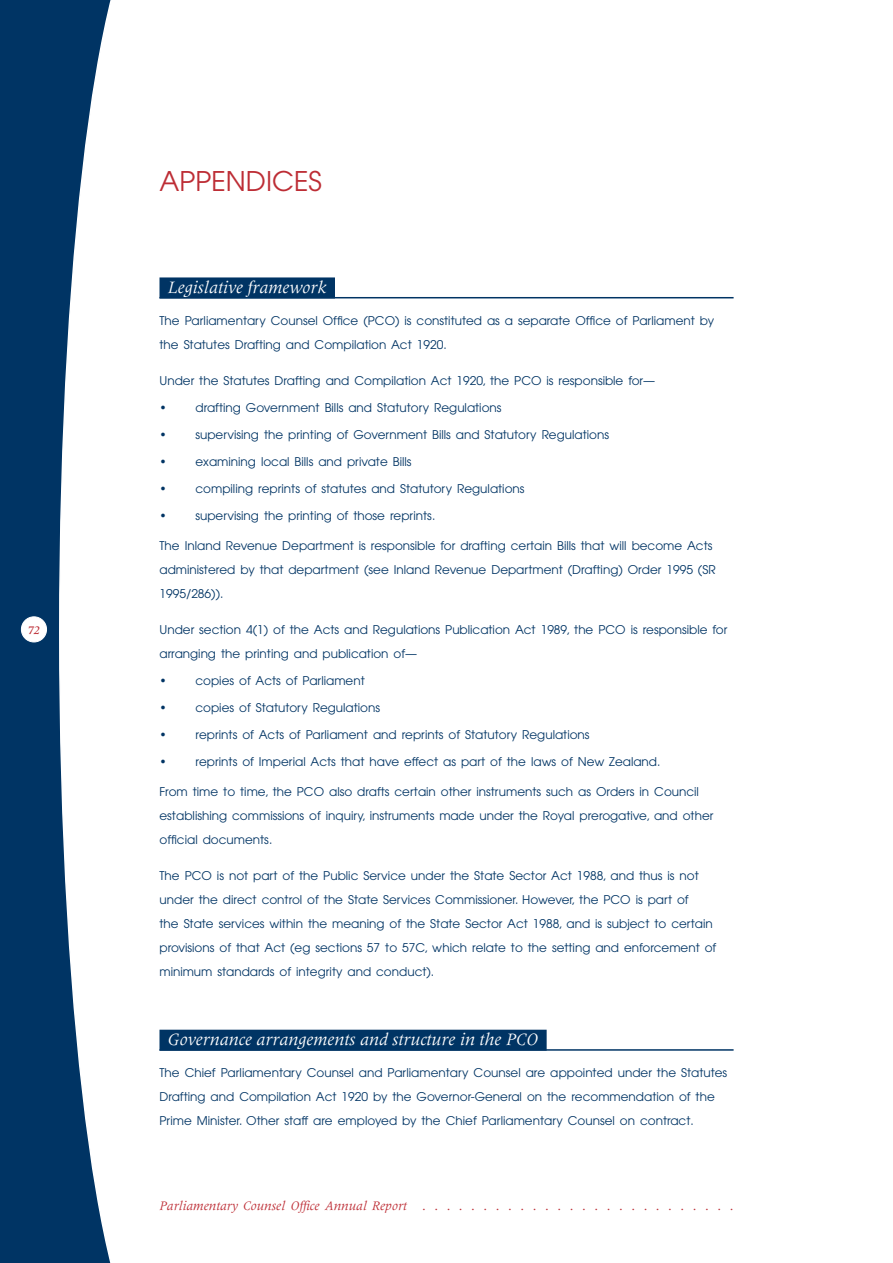
<style>
.page{position:relative;width:893px;height:1263px;background:#fff}
.page>*{position:absolute;margin:0;border:0;box-sizing:border-box;transform-origin:0 0}
.t1{font:27px "Avant Garde";color:#bd2d35}
.t2{font:italic 18px "Meridien";color:#fff}
.t3{font:italic 13.5px "Meridien";color:#bd2d35}
.t4{font:12px/24px "Avant Garde";color:#003464}
.t5{font:italic 500 12px "Meridien";color:#bd2d35}
.s1{font-style:normal}
</style>
<div class="page">
<div style="left:0;top:0;width:59px;height:1263px;background:#003464"></div>
<div style="left:21px;top:617px;width:26px;height:25px;background:#fff;border-radius:50%"></div>
<div style="left:21px;top:617px;width:26px;height:25px;border:1px solid #fff;border-radius:50%"></div>
<svg style="left:59px;top:0;width:203px;height:1263px"></svg>
<div style="left:159px;top:277px;width:176px;height:21px;background:#003464"></div>
<hr style="left:159px;top:297px;width:575px;height:1px;background:#003464">
<div style="left:159px;top:1030px;width:388px;height:21px;background:#003464"></div>
<hr style="left:159px;top:1049px;width:575px;height:2px;background:#003464">
<div style="left:139px;top:54px;width:615px;height:61px;background:#fff"></div>
<p class="t5" style="left:28px;top:623px;width:7px">72</p>
<h1 class="t1" style="left:159px;top:165px;width:164px">APPENDICES</h1>
<h2 class="t2" style="left:168px;top:277px;width:160px">Legislative framework</h2>
<p class="t4" style="left:159px;top:309px;width:556px">The Parliamentary Counsel Office (PCO) is constituted as a separate Office of Parliament by the Statutes Drafting and Compilation Act 1920.</p>
<p class="t4" style="left:159px;top:369px;width:497px">Under the Statutes Drafting and Compilation Act 1920, the PCO is responsible for—</p>
<p class="t4" style="left:159px;top:396px;width:344px">• drafting Government Bills and Statutory Regulations</p>
<p class="t4" style="left:159px;top:423px;width:451px">• supervising the printing of Government Bills and Statutory Regulations</p>
<p class="t4" style="left:159px;top:450px;width:254px">• examining local Bills and private Bills</p>
<p class="t4" style="left:159px;top:477px;width:366px">• compiling reprints of statutes and Statutory Regulations</p>
<p class="t4" style="left:159px;top:504px;width:277px">• supervising the printing of those reprints.</p>
<p class="t4" style="left:159px;top:534px;width:558px">The Inland Revenue Department is responsible for drafting certain Bills that will become Acts administered by that department (see Inland Revenue Department (Drafting) Order 1995 (SR<br>1995/286)).</p>
<p class="t4" style="left:159px;top:617px;width:569px">Under section 4(1) of the Acts and Regulations Publication Act 1989, the PCO is responsible for arranging the printing and publication of—</p>
<p class="t4" style="left:159px;top:668px;width:207px">• copies of Acts of Parliament</p>
<p class="t4" style="left:159px;top:695px;width:222px">• copies of Statutory Regulations</p>
<p class="t4" style="left:159px;top:722px;width:432px">• reprints of Acts of Parliament and reprints of Statutory Regulations</p>
<p class="t4" style="left:159px;top:749px;width:502px">• reprints of Imperial Acts that have effect as part of the laws of New Zealand.</p>
<p class="t4" style="left:159px;top:779px;width:555px">From time to time, the PCO also drafts certain other instruments such as Orders in Council establishing commissions of inquiry, instruments made under the Royal prerogative, and other official documents.</p>
<p class="t4" style="left:159px;top:863px;width:558px">The PCO is not part of the Public Service under the State Sector Act 1988, and thus is not under the direct control of the State Services Commissioner. However, the PCO is part of<br>the State services within the meaning of the State Sector Act 1988, and is subject to certain provisions of that Act (eg sections 57 to 57C, which relate to the setting and enforcement of minimum standards of integrity and conduct).</p>
<h2 class="t2" style="left:168px;top:1029px;width:372px">Governance arrangements and structure in the PCO</h2>
<p class="t4" style="left:159px;top:1061px;width:569px">The Chief Parliamentary Counsel and Parliamentary Counsel are appointed under the Statutes<br>Drafting and Compilation Act 1920 by the Governor-General on the recommendation of the<br>Prime Minister. Other staff are employed by the Chief Parliamentary Counsel on contract.</p>
<p class="t3" style="left:159px;top:1198px;width:576px">Parliamentary Counsel Office Annual Report <span class="s1">. . . . . . . . . . . . . . . . . . . . . . . . . .</span></p>
</div>
